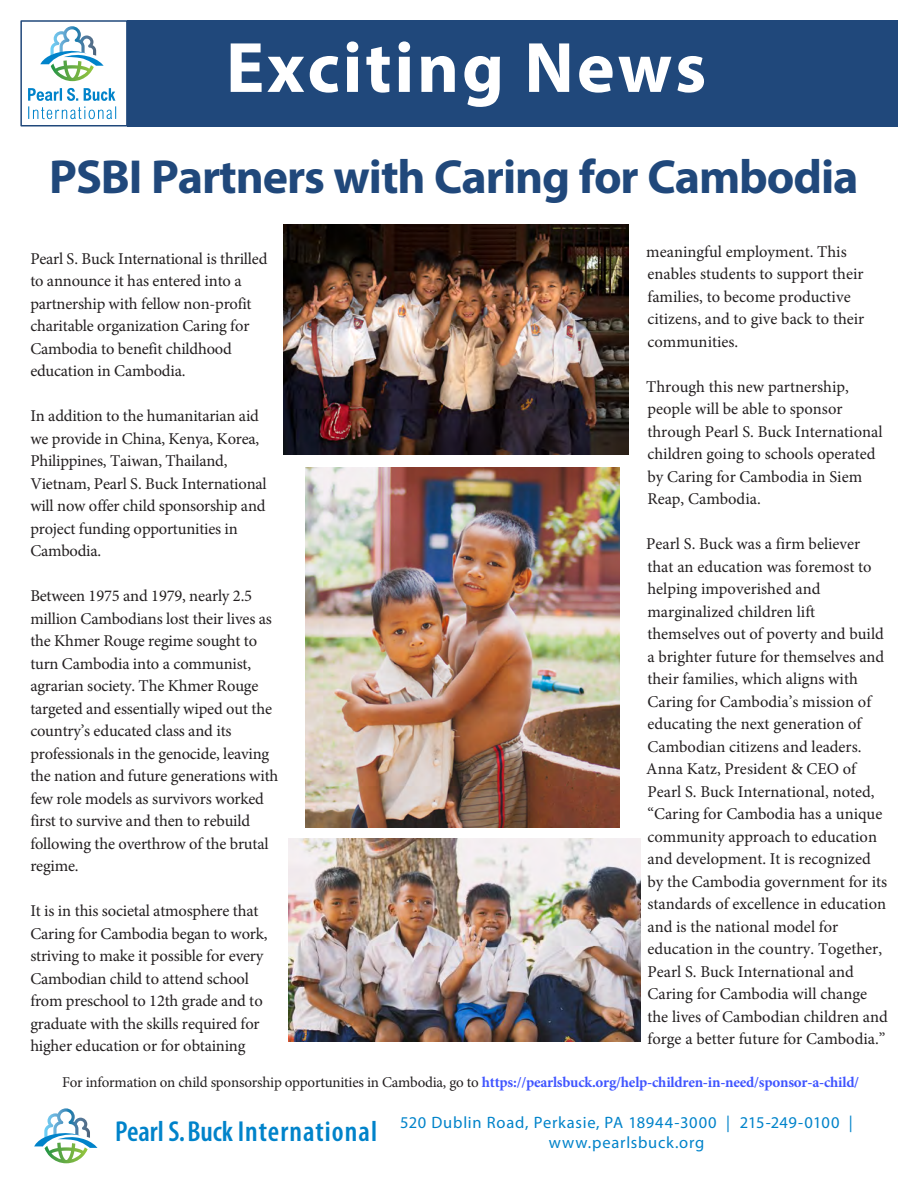
<style>
.page{position:relative;width:918px;height:1188px;background:#fff}
.page>*{position:absolute;margin:0;border:0;box-sizing:border-box;transform-origin:0 0}
.t1{font:700 71.85px "Myriad Pro";letter-spacing:.04em;color:#fff}
.headline{font:700 48px "Myriad Pro";letter-spacing:-.025em;color:#20487b}
.t2{font:600 condensed 28.95px "Myriad Pro";letter-spacing:.035em;color:#0083ca}
.text{font:16.5px/22.5px "Minion Pro";color:#231f20}
.t3{font:16.5px/19.8px "Myriad Pro";letter-spacing:.045em;color:#0083ca;text-align:center}
.t4{font:700 15px "Minion Pro";letter-spacing:-.015em;color:#4055ff}
.s1{font-weight:400;color:#221e1f}
</style>
<div class="page">
<div style="left:127px;top:20px;width:771px;height:107px;background:#20487b"></div>
<svg style="left:28px;top:88px;width:88px;height:31px"></svg>
<svg style="left:40px;top:26px;width:64px;height:55px"></svg>
<div style="left:20px;top:20px;width:108px;height:107px;border:2px solid #20487b"></div>
<img style="left:283px;top:225px;width:346px;height:230px">
<img style="left:305px;top:468px;width:314px;height:359px">
<img style="left:289px;top:838px;width:351px;height:204px">
<svg style="left:34px;top:1108px;width:63px;height:55px"></svg>
<p class="t1" style="left:226px;top:21px;width:482px">Exciting News</p>
<p class="headline" style="left:49px;top:145px;width:811px">PSBI Partners with Caring for Cambodia</p>
<p class="text" style="left:30px;top:247px;width:239px">Pearl S. Buck International is thrilled to announce it has entered into a partnership with fellow non-profit charitable organization Caring for Cambodia to benefit childhood education in Cambodia.</p>
<p class="text" style="left:30px;top:405px;width:238px">In addition to the humanitarian aid we provide in China, Kenya, Korea,<br>Philippines, Taiwan, Thailand,<br>Vietnam, Pearl S. Buck International will now offer child sponsorship and project funding opportunities in<br>Cambodia.</p>
<p class="text" style="left:30px;top:585px;width:250px">Between 1975 and 1979, nearly 2.5 million Cambodians lost their lives as the Khmer Rouge regime sought to turn Cambodia into a communist, agrarian society. The Khmer Rouge targeted and essentially wiped out the country’s educated class and its professionals in the genocide, leaving the nation and future generations with few role models as survivors worked first to survive and then to rebuild following the overthrow of the brutal regime.</p>
<p class="text" style="left:30px;top:900px;width:239px">It is in this societal atmosphere that Caring for Cambodia began to work, striving to make it possible for every Cambodian child to attend school from preschool to 12th grade and to graduate with the skills required for higher education or for obtaining</p>
<p class="text" style="left:646px;top:240px;width:220px">meaningful employment. This enables students to support their families, to become productive citizens, and to give back to their communities.</p>
<p class="text" style="left:646px;top:375px;width:238px">Through this new partnership, people will be able to sponsor through Pearl S. Buck International children going to schools operated by Caring for Cambodia in Siem<br>Reap, Cambodia.</p>
<p class="text" style="left:646px;top:533px;width:243px">Pearl S. Buck was a firm believer that an education was foremost to helping impoverished and marginalized children lift themselves out of poverty and build a brighter future for themselves and their families, which aligns with Caring for Cambodia’s mission of educating the next generation of Cambodian citizens and leaders.<br>Anna Katz, President &amp; CEO of Pearl S. Buck International, noted, “Caring for Cambodia has a unique community approach to education and development. It is recognized by the Cambodia government for its standards of excellence in education and is the national model for education in the country. Together, Pearl S. Buck International and Caring for Cambodia will change the lives of Cambodian children and forge a better future for Cambodia.”</p>
<p class="t4" style="left:62px;top:1071px;width:799px"><span class="s1">For information on child sponsorship opportunities in Cambodia, go to</span> https://pearlsbuck.org/help-children-in-need/sponsor-a-child/</p>
<p class="t2" style="left:115px;top:1114px;width:264px">Pearl S. Buck International</p>
<p class="t3" style="left:400px;top:1113px;width:454px">520 Dublin Road, Perkasie, PA 18944-3000 | 215-249-0100 | www.pearlsbuck.org</p>
</div>
